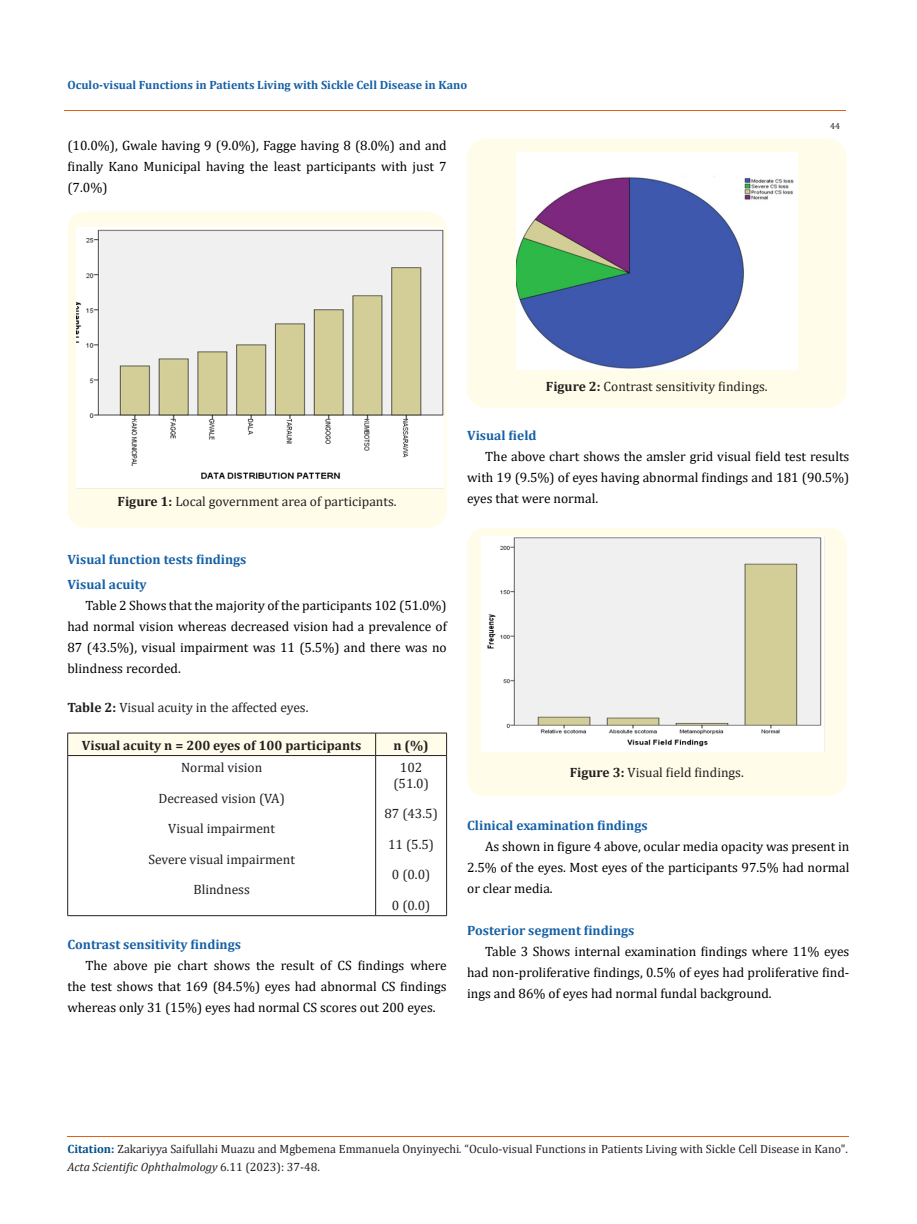
<style>
.page{position:relative;width:917px;height:1224px;background:#fff}
.page>*{position:absolute;margin:0;border:0;box-sizing:border-box;transform-origin:0 0}
.Subtitle{font:13.5px/21px "Cambria";color:#000;text-align:justify}
.t1{font:13.5px/15.5px "Cambria";color:#231f20;text-align:center}
.t2{font:700 13.5px "Cambria";color:#1560a6}
.t3{font:700 13.5px "Cambria";color:#231f20}
.t4{font:12px/18px "Cambria";color:#231f20}
.t5{font:700 12px "Cambria";color:#1560a6}
.t6{font:9px "Cambria";color:#231f20}
.s1{font-weight:700}
.s2{font-weight:700;color:#035089}
.s3{font-style:italic}
</style>
<div class="page">
<hr style="left:64px;top:110px;width:782px;height:1px;background:#e05d1a">
<div style="left:67px;top:212px;width:380px;height:316px;background:#fffde9;border-radius:18px"></div>
<img style="left:76px;top:228px;width:367px;height:261px">
<div style="left:67px;top:733px;width:380px;height:22px;background:#fffde9"></div>
<hr style="left:67px;top:755px;width:308px;height:1px;background:#231f20">
<hr style="left:67px;top:756px;width:1px;height:159px;background:#231f20">
<hr style="left:375px;top:755px;width:72px;height:1px;background:#231f20">
<hr style="left:375px;top:756px;width:1px;height:159px;background:#231f20">
<hr style="left:446px;top:756px;width:1px;height:159px;background:#231f20">
<hr style="left:67px;top:915px;width:308px;height:1px;background:#231f20">
<hr style="left:375px;top:915px;width:72px;height:1px;background:#231f20">
<div style="left:467px;top:139px;width:379px;height:269px;background:#fffde9;border-radius:18px"></div>
<img style="left:516px;top:152px;width:281px;height:218px">
<div style="left:467px;top:528px;width:379px;height:268px;background:#fffde9;border-radius:18px"></div>
<img style="left:481px;top:537px;width:344px;height:215px">
<hr style="left:67px;top:1137px;width:782px;height:1px;background:#e05d1a">
<p class="t5" style="left:67px;top:76px;width:401px">Oculo-visual Functions in Patients Living with Sickle Cell Disease in Kano</p>
<p class="Subtitle" style="left:67px;top:134px;width:381px">(10.0%), Gwale having 9 (9.0%), Fagge having 8 (8.0%) and and finally Kano Municipal having the least participants with just 7 (7.0%)</p>
<p class="t6" style="left:830px;top:120px;width:11px">44</p>
<p class="t1" style="left:546px;top:379px;width:223px"><span class="s1">Figure 2:</span> Contrast sensitivity findings.</p>
<p class="t1" style="left:118px;top:494px;width:280px"><span class="s1">Figure 1:</span> Local government area of participants.</p>
<p class="t2" style="left:67px;top:550px;width:180px">Visual function tests findings</p>
<p class="t2" style="left:67px;top:575px;width:81px">Visual acuity</p>
<p class="Subtitle" style="left:67px;top:595px;width:381px;text-indent:18px">Table 2 Shows that the majority of the participants 102 (51.0%) had normal vision whereas decreased vision had a prevalence of 87 (43.5%), visual impairment was 11 (5.5%) and there was no blindness recorded.</p>
<p class="t1" style="left:67px;top:699px;width:242px"><span class="s1">Table 2:</span> Visual acuity in the affected eyes.</p>
<p class="t3" style="left:82px;top:735px;width:281px">Visual acuity n = 200 eyes of 100 participants</p>
<p class="t3" style="left:393px;top:735px;width:37px">n (%)</p>
<p class="t1" style="left:181px;top:760px;width:83px">Normal vision</p>
<p class="t1" style="left:158px;top:790px;width:128px">Decreased vision (VA)</p>
<p class="t1" style="left:168px;top:821px;width:108px">Visual impairment</p>
<p class="t1" style="left:148px;top:851px;width:148px">Severe visual impairment</p>
<p class="t1" style="left:193px;top:882px;width:58px">Blindness</p>
<p class="t1" style="left:393px;top:760px;width:37px">102 (51.0)</p>
<p class="t1" style="left:384px;top:806px;width:55px">87 (43.5)</p>
<p class="t1" style="left:388px;top:836px;width:47px">11 (5.5)</p>
<p class="t1" style="left:392px;top:867px;width:40px">0 (0.0)</p>
<p class="t1" style="left:392px;top:897px;width:40px">0 (0.0)</p>
<p class="t2" style="left:67px;top:935px;width:175px">Contrast sensitivity findings</p>
<p class="Subtitle" style="left:67px;top:955px;width:381px;text-indent:18px">The above pie chart shows the result of CS findings where the test shows that 169 (84.5%) eyes had abnormal CS findings whereas only 31 (15%) eyes had normal CS scores out 200 eyes.</p>
<p class="t2" style="left:467px;top:426px;width:71px">Visual field</p>
<p class="Subtitle" style="left:467px;top:446px;width:384px;text-indent:18px">The above chart shows the amsler grid visual field test results with 19 (9.5%) of eyes having abnormal findings and 181 (90.5%) eyes that were normal.</p>
<p class="t1" style="left:569px;top:764px;width:176px"><span class="s1">Figure 3:</span> Visual field findings.</p>
<p class="t2" style="left:467px;top:815px;width:182px">Clinical examination findings</p>
<p class="Subtitle" style="left:467px;top:835px;width:384px;text-indent:18px">As shown in figure 4 above, ocular media opacity was present in 2.5% of the eyes. Most eyes of the participants 97.5% had normal or clear media.</p>
<p class="t2" style="left:467px;top:920px;width:169px">Posterior segment findings</p>
<p class="Subtitle" style="left:467px;top:940px;width:384px;text-indent:18px">Table 3 Shows internal examination findings where 11% eyes had non-proliferative findings, 0.5% of eyes had proliferative find&shy;ings and 86% of eyes had normal fundal background.</p>
<p class="t4" style="left:67px;top:1140px;width:782px"><span class="s2">Citation:</span> Zakariyya Saifullahi Muazu and Mgbemena Emmanuela Onyinyechi<span class="s3">.</span> “Oculo-visual Functions in Patients Living with Sickle Cell Disease in Kano".<br><span class="s3">Acta Scientific Ophthalmology</span> 6.11 (2023): 37-48.</p>
</div>
